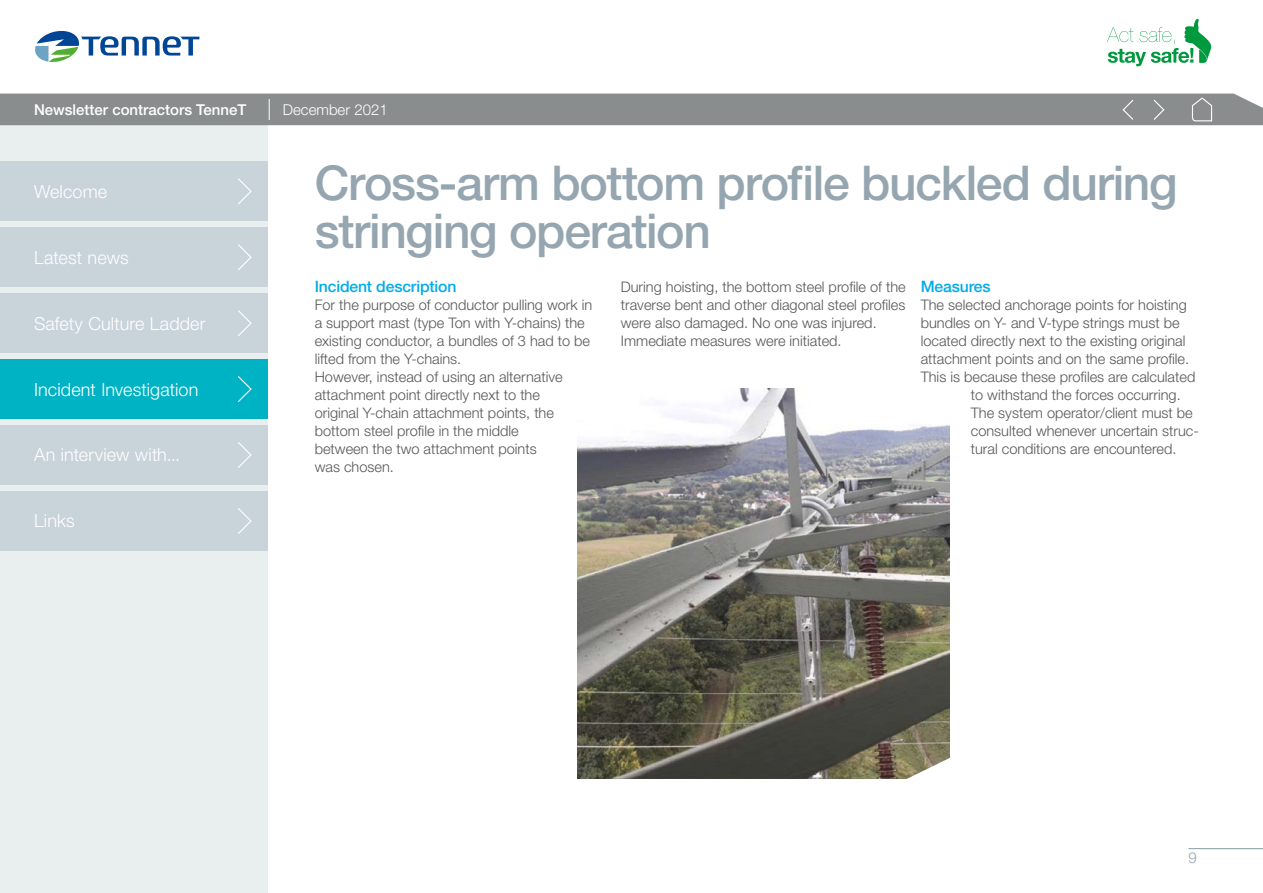
<style>
.page{position:relative;width:1263px;height:893px;background:#fff}
.page>*{position:absolute;margin:0;border:0;box-sizing:border-box;transform-origin:0 0}
.t1{font:500 48px/48px "Helvetica Neue LT Pro";letter-spacing:-.025em;color:#95a6b0}
.t2{font:300 18px "Helvetica Neue LT Pro";letter-spacing:.005em;color:#fff}
.t3{font:500 15.75px "Helvetica Neue LT Pro";letter-spacing:-.01em;color:#00ace9}
.t4{font:500 15px "Helvetica Neue LT Pro";color:#fff}
.t5{font:300 15px "Helvetica Neue LT Pro";color:#fff}
.t6{font:300 15px "Helvetica Neue LT Pro";color:#95a6b0}
.t7{font:300 14.55px/18px "Helvetica Neue LT Pro";color:#575756}
</style>
<div class="page">
<div style="left:0;top:125px;width:268px;height:768px;background:#e9eeef"></div>
<div style="left:0;top:162px;width:268px;height:59px;background:#c8d3da"></div>
<svg style="left:238px;top:178px;width:14px;height:26px"></svg>
<div style="left:0;top:293px;width:268px;height:60px;background:#c8d3da"></div>
<div style="left:0;top:227px;width:268px;height:60px;background:#c8d3da"></div>
<div style="left:0;top:359px;width:268px;height:60px;background:#00b3c4"></div>
<svg style="left:238px;top:376px;width:14px;height:26px"></svg>
<svg style="left:238px;top:244px;width:14px;height:26px"></svg>
<svg style="left:238px;top:310px;width:14px;height:26px"></svg>
<div style="left:0;top:425px;width:268px;height:60px;background:#c8d3da"></div>
<div style="left:0;top:491px;width:268px;height:60px;background:#c8d3da"></div>
<svg style="left:238px;top:442px;width:14px;height:26px"></svg>
<svg style="left:238px;top:508px;width:14px;height:26px"></svg>
<div style="left:0;top:94px;width:1263px;height:31px;background:#8a8d8e"></div>
<svg style="left:1107px;top:19px;width:104px;height:47px"></svg>
<hr style="left:1188px;top:848px;width:75px;height:1px;background:#95a6b0">
<svg style="left:35px;top:31px;width:164px;height:31px"></svg>
<img style="left:577px;top:389px;width:372px;height:390px">
<svg style="left:900px;top:753px;width:50px;height:26px"></svg>
<p class="t4" style="left:34px;top:101px;width:214px">Newsletter contractors TenneT</p>
<p class="t5" style="left:283px;top:100px;width:106px">December 2021</p>
<p class="t2" style="left:34px;top:180px;width:75px">Welcome</p>
<p class="t2" style="left:34px;top:246px;width:96px">Latest news</p>
<p class="t2" style="left:34px;top:312px;width:173px">Safety Culture Ladder</p>
<p class="t2" style="left:34px;top:378px;width:166px">Incident Investigation</p>
<p class="t2" style="left:34px;top:444px;width:148px">An interview with...</p>
<p class="t2" style="left:34px;top:510px;width:42px">Links</p>
<h1 class="t1" style="left:315px;top:159px;width:864px">Cross-arm bottom profile buckled during stringing operation</h1>
<p class="t3" style="left:315px;top:277px;width:143px">Incident description</p>
<p class="t7" style="left:315px;top:295px;width:279px">For the purpose of conductor pulling work in a support mast (type Ton with Y-chains) the existing conductor, a bundles of 3 had to be lifted from the Y-chains.<br>However, instead of using an alternative attachment point directly next to the<br>original Y-chain attachment points, the bottom steel profile in the middle<br>between the two attachment points<br>was chosen.</p>
<p class="t7" style="left:621px;top:277px;width:286px">During hoisting, the bottom steel profile of the traverse bent and other diagonal steel profiles were also damaged. No one was injured.<br>Immediate measures were initiated.</p>
<p class="t3" style="left:921px;top:277px;width:71px">Measures</p>
<p class="t7" style="left:921px;top:295px;width:268px">The selected anchorage points for hoisting</p>
<p class="t7" style="left:921px;top:313px;width:260px">bundles on Y- and V-type strings must be</p>
<p class="t7" style="left:921px;top:331px;width:266px">located directly next to the existing original</p>
<p class="t7" style="left:921px;top:349px;width:270px">attachment points and on the same profile.</p>
<p class="t7" style="left:921px;top:367px;width:276px">This is because these profiles are calculated</p>
<p class="t7" style="left:971px;top:385px;width:211px">to withstand the forces occurring.</p>
<p class="t7" style="left:971px;top:403px;width:224px">The system operator/client must be</p>
<p class="t7" style="left:971px;top:421px;width:229px">consulted whenever uncertain struc-</p>
<p class="t7" style="left:971px;top:439px;width:207px">tural conditions are encountered.</p>
<p class="t6" style="left:1188px;top:849px;width:10px">9</p>
</div>
